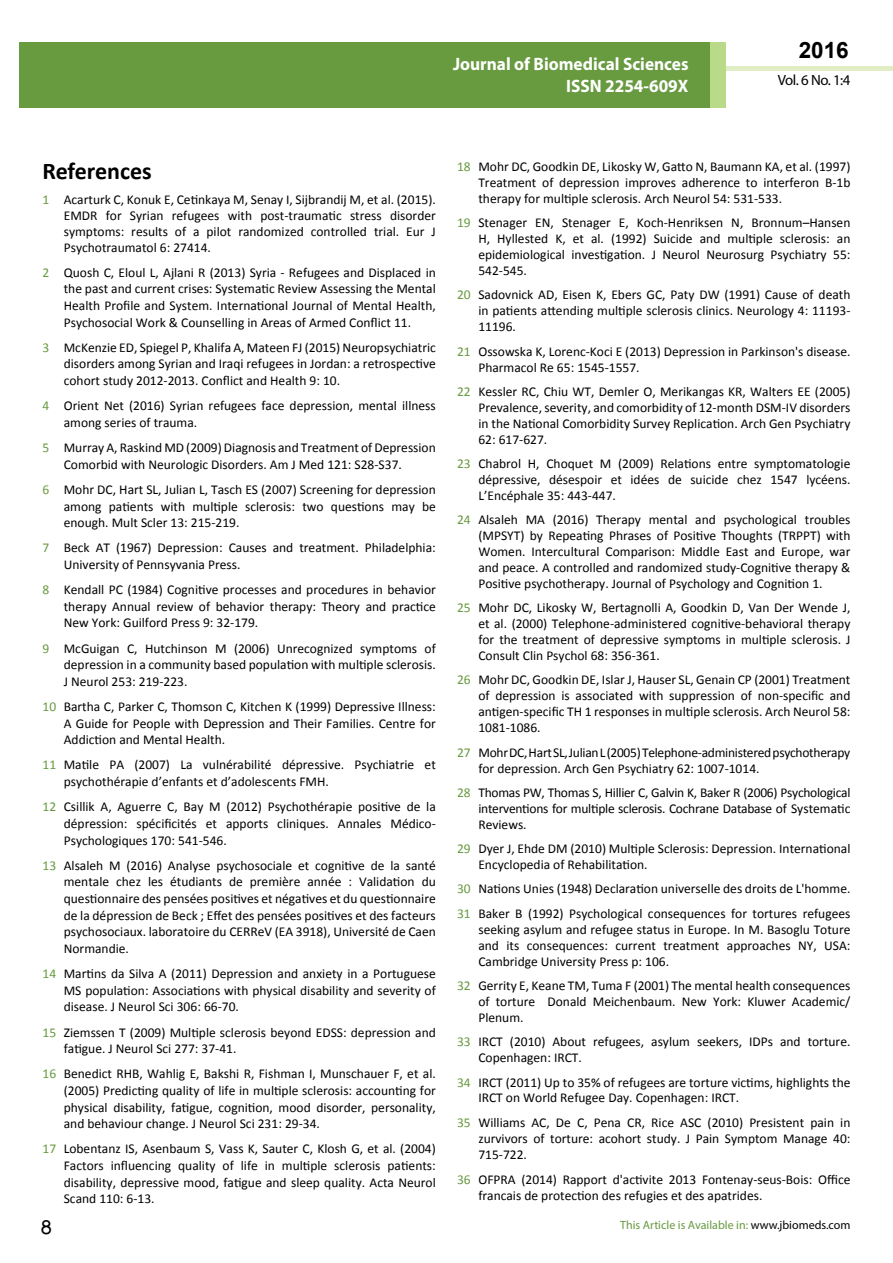
<style>
.page{position:relative;width:893px;height:1263px;background:#fff}
.page>*{position:absolute;margin:0;border:0;box-sizing:border-box;transform-origin:0 0}
.t1{font:25.5px "Tunga";color:#000}
.t2{font:700 24px "Calibri";color:#000}
.t3{font:700 22.5px "Arial";color:#000}
.t4{font:700 18px/21.6px "Myriad Pro";color:#fff;text-align:right;scale:.96 1}
.t5{font:14.85px "Myriad Pro";color:#000}
.t6{font:13.5px/15.9px "Calibri";color:#000;text-align:justify}
.t7{font:13.5px/15.9px "Calibri";letter-spacing:-.02em;color:#000}
.t8{font:12px "Myriad Pro";color:#689a40}
.s1{color:#689a40}
.s2{color:#000}
</style>
<div class="page">
<div style="left:722px;top:66px;width:171px;height:5px;background:#e1eec5"></div>
<div style="left:19px;top:42px;width:706px;height:66px;background:#689a40"></div>
<div style="left:710px;top:42px;width:15px;height:66px;background:#b9da89"></div>
<h3 class="t4" style="left:453px;top:53px;width:247px">Journal of Biomedical Sciences<br>ISSN 2254-609X</h3>
<h3 class="t3" style="left:799px;top:35px;width:52px">2016</h3>
<p class="t5" style="left:778px;top:71px;width:74px">Vol. 6 No. 1:4</p>
<h2 class="t2" style="left:43px;top:156px;width:111px">References</h2>
<p class="t6" style="left:64px;top:191px;width:374px;text-indent:-21px"><span class="s1">1</span> Acarturk C, Konuk E, Cetinkaya M, Senay I, Sijbrandij M, et al. (2015).<br>EMDR for Syrian refugees with post-traumatic stress disorder symptoms: results of a pilot randomized controlled trial. Eur J Psychotraumatol 6: 27414.</p>
<p class="t6" style="left:64px;top:264px;width:374px;line-height:16.5px;text-indent:-21px"><span class="s1">2</span> Quosh C, Eloul L, Ajlani R (2013) Syria - Refugees and Displaced in the past and current crises: Systematic Review Assessing the Mental Health Profile and System. International Journal of Mental Health, Psychosocial Work &amp; Counselling in Areas of Armed Conflict 11.</p>
<p class="t6" style="left:64px;top:339px;width:374px;line-height:16.6px;text-indent:-21px"><span class="s1">3</span> McKenzie ED, Spiegel P, Khalifa A, Mateen FJ (2015) Neuropsychiatric disorders among Syrian and Iraqi refugees in Jordan: a retrospective cohort study 2012-2013. Conflict and Health 9: 10.</p>
<p class="t6" style="left:64px;top:397px;width:374px;line-height:16.6px;text-indent:-21px"><span class="s1">4</span> Orient Net (2016) Syrian refugees face depression, mental illness among series of trauma.</p>
<p class="t6" style="left:64px;top:439px;width:374px;line-height:16.6px;text-indent:-21px"><span class="s1">5</span> Murray A, Raskind MD (2009) Diagnosis and Treatment of Depression<br>Comorbid with Neurologic Disorders. Am J Med 121: S28-S37.</p>
<p class="t6" style="left:64px;top:481px;width:374px;line-height:16.6px;text-indent:-21px"><span class="s1">6</span> Mohr DC, Hart SL, Julian L, Tasch ES (2007) Screening for depression among patients with multiple sclerosis: two questions may be enough. Mult Scler 13: 215-219.</p>
<p class="t6" style="left:64px;top:540px;width:374px;line-height:16.6px;text-indent:-21px"><span class="s1">7</span> Beck AT (1967) Depression: Causes and treatment. Philadelphia:<br>University of Pennsyvania Press.</p>
<p class="t6" style="left:64px;top:581px;width:374px;line-height:16.6px;text-indent:-21px"><span class="s1">8</span> Kendall PC (1984) Cognitive processes and procedures in behavior therapy Annual review of behavior therapy: Theory and practice New York: Guilford Press 9: 32-179.</p>
<p class="t6" style="left:64px;top:640px;width:374px;line-height:16.6px;text-indent:-21px"><span class="s1">9</span> McGuigan C, Hutchinson M (2006) Unrecognized symptoms of depression in a community based population with multiple sclerosis.<br>J Neurol 253: 219-223.</p>
<p class="t6" style="left:64px;top:698px;width:374px;line-height:16.6px;text-indent:-21px"><span class="s1">10</span> Bartha C, Parker C, Thomson C, Kitchen K (1999) Depressive Illness:<br>A Guide for People with Depression and Their Families. Centre for Addiction and Mental Health.</p>
<p class="t6" style="left:64px;top:757px;width:374px;line-height:16.6px;text-indent:-21px"><span class="s1">11</span> Matile PA (2007) La vulnérabilité dépressive. Psychiatrie et psychothérapie d’enfants et d’adolescents FMH.</p>
<p class="t6" style="left:64px;top:798px;width:374px;line-height:16.6px;text-indent:-21px"><span class="s1">12</span> Csillik A, Aguerre C, Bay M (2012) Psychothérapie positive de la dépression: spécificités et apports cliniques. Annales Médico-Psychologiques 170: 541-546.</p>
<p class="t6" style="left:64px;top:857px;width:374px;line-height:16.6px;text-indent:-21px"><span class="s1">13</span> Alsaleh M (2016) Analyse psychosociale et cognitive de la santé mentale chez les étudiants de première année : Validation du questionnaire des pensées positives et négatives et du questionnaire de la dépression de Beck ; Effet des pensées positives et des facteurs psychosociaux. laboratoire du CERReV (EA 3918), Université de Caen Normandie.</p>
<p class="t6" style="left:64px;top:965px;width:374px;line-height:16.6px;text-indent:-21px"><span class="s1">14</span> Martins da Silva A (2011) Depression and anxiety in a Portuguese MS population: Associations with physical disability and severity of disease. J Neurol Sci 306: 66-70.</p>
<p class="t6" style="left:64px;top:1024px;width:374px;line-height:16.6px;text-indent:-21px"><span class="s1">15</span> Ziemssen T (2009) Multiple sclerosis beyond EDSS: depression and fatigue. J Neurol Sci 277: 37-41.</p>
<p class="t6" style="left:64px;top:1065px;width:374px;line-height:16.6px;text-indent:-21px"><span class="s1">16</span> Benedict RHB, Wahlig E, Bakshi R, Fishman I, Munschauer F, et al. (2005) Predicting quality of life in multiple sclerosis: accounting for physical disability, fatigue, cognition, mood disorder, personality, and behaviour change. J Neurol Sci 231: 29-34.</p>
<p class="t6" style="left:64px;top:1141px;width:374px;line-height:16.6px;text-indent:-21px"><span class="s1">17</span> Lobentanz IS, Asenbaum S, Vass K, Sauter C, Klosh G, et al. (2004)<br>Factors influencing quality of life in multiple sclerosis patients: disability, depressive mood, fatigue and sleep quality. Acta Neurol Scand 110: 6-13.</p>
<p class="t6" style="left:478px;top:159px;width:374px;text-indent:-21px"><span class="s1">18</span> Mohr DC, Goodkin DE, Likosky W, Gatto N, Baumann KA, et al. (1997)<br>Treatment of depression improves adherence to interferon B-1b therapy for multiple sclerosis. Arch Neurol 54: 531-533.</p>
<p class="t6" style="left:478px;top:215px;width:374px;text-indent:-21px"><span class="s1">19</span> Stenager EN, Stenager E, Koch-Henriksen N, Bronnum–Hansen H, Hyllested K, et al. (1992) Suicide and multiple sclerosis: an epidemiological investigation. J Neurol Neurosurg Psychiatry 55:<br>542-545.</p>
<p class="t6" style="left:478px;top:287px;width:374px;text-indent:-21px"><span class="s1">20</span> Sadovnick AD, Eisen K, Ebers GC, Paty DW (1991) Cause of death in patients attending multiple sclerosis clinics. Neurology 4: 11193- 11196.</p>
<p class="t6" style="left:478px;top:343px;width:374px;text-indent:-21px"><span class="s1">21</span> Ossowska K, Lorenc-Koci E (2013) Depression in Parkinson's disease.<br>Pharmacol Re 65: 1545-1557.</p>
<p class="t6" style="left:478px;top:384px;width:374px;text-indent:-21px"><span class="s1">22</span> Kessler RC, Chiu WT, Demler O, Merikangas KR, Walters EE (2005)<br>Prevalence, severity, and comorbidity of 12-month DSM-IV disorders in the National Comorbidity Survey Replication. Arch Gen Psychiatry 62: 617-627.</p>
<p class="t6" style="left:478px;top:456px;width:374px;text-indent:-21px"><span class="s1">23</span> Chabrol H, Choquet M (2009) Relations entre symptomatologie dépressive, désespoir et idées de suicide chez 1547 lycéens.<br>L’Encéphale 35: 443-447.</p>
<p class="t6" style="left:478px;top:512px;width:374px;text-indent:-21px"><span class="s1">24</span> Alsaleh MA (2016) Therapy mental and psychological troubles (MPSYT) by Repeating Phrases of Positive Thoughts (TRPPT) with Women. Intercultural Comparison: Middle East and Europe, war and peace. A controlled and randomized study-Cognitive therapy &amp; Positive psychotherapy. Journal of Psychology and Cognition 1.</p>
<p class="t6" style="left:478px;top:600px;width:374px;text-indent:-21px"><span class="s1">25</span> Mohr DC, Likosky W, Bertagnolli A, Goodkin D, Van Der Wende J, et al. (2000) Telephone-administered cognitive-behavioral therapy for the treatment of depressive symptoms in multiple sclerosis. J Consult Clin Psychol 68: 356-361.</p>
<p class="t6" style="left:478px;top:672px;width:374px;text-indent:-21px"><span class="s1">26</span> Mohr DC, Goodkin DE, Islar J, Hauser SL, Genain CP (2001) Treatment of depression is associated with suppression of non-specific and antigen-specific TH 1 responses in multiple sclerosis. Arch Neurol 58:<br>1081-1086.</p>
<p class="t7" style="left:478px;top:744px;width:373px;text-indent:-21px"><span class="s1">27</span> Mohr DC, Hart SL, Julian L (2005) Telephone-administered psychotherapy for depression. Arch Gen Psychiatry 62: 1007-1014.</p>
<p class="t6" style="left:478px;top:784px;width:373px;text-indent:-21px"><span class="s1">28</span> Thomas PW, Thomas S, Hillier C, Galvin K, Baker R (2006) Psychological interventions for multiple sclerosis. Cochrane Database of Systematic Reviews.</p>
<p class="t6" style="left:478px;top:841px;width:374px;text-indent:-21px"><span class="s1">29</span> Dyer J, Ehde DM (2010) Multiple Sclerosis: Depression. International<br>Encyclopedia of Rehabilitation.</p>
<p class="t6" style="left:457px;top:877px;width:395px;line-height:24.5px"><span class="s1">30</span> Nations Unies (1948) Declaration universelle des droits de L'homme.<br><span class="s1">31</span> Baker B (1992) Psychological consequences for tortures refugees</p>
<p class="t6" style="left:478px;top:921px;width:374px">seeking asylum and refugee status in Europe. In M. Basoglu Toture and its consequences: current treatment approaches NY, USA:<br>Cambridge University Press p: 106.</p>
<p class="t6" style="left:478px;top:977px;width:374px;text-indent:-21px"><span class="s1">32</span> Gerrity E, Keane TM, Tuma F (2001) The mental health consequences of torture Donald Meichenbaum. New York: Kluwer Academic/ Plenum.</p>
<p class="t6" style="left:478px;top:1034px;width:374px;text-indent:-21px"><span class="s1">33</span> IRCT (2010) About refugees, asylum seekers, IDPs and torture.<br>Copenhagen: IRCT.</p>
<p class="t6" style="left:478px;top:1074px;width:374px;text-indent:-21px"><span class="s1">34</span> IRCT (2011) Up to 35% of refugees are torture victims, highlights the<br>IRCT on World Refugee Day. Copenhagen: IRCT.</p>
<p class="t6" style="left:478px;top:1114px;width:374px;text-indent:-21px"><span class="s1">35</span> Williams AC, De C, Pena CR, Rice ASC (2010) Presistent pain in zurvivors of torture: acohort study. J Pain Symptom Manage 40:<br>715-722.</p>
<p class="t6" style="left:478px;top:1171px;width:374px;text-indent:-21px"><span class="s1">36</span> OFPRA (2014) Rapport d'activite 2013 Fontenay-seus-Bois: Office francais de protection des refugies et des apatrides.</p>
<h1 class="t1" style="left:41px;top:1210px;width:13px">8</h1>
<p class="t8" style="left:620px;top:1218px;width:232px">This Article is Available in: <span class="s2">www.jbiomeds.com</span></p>
</div>
